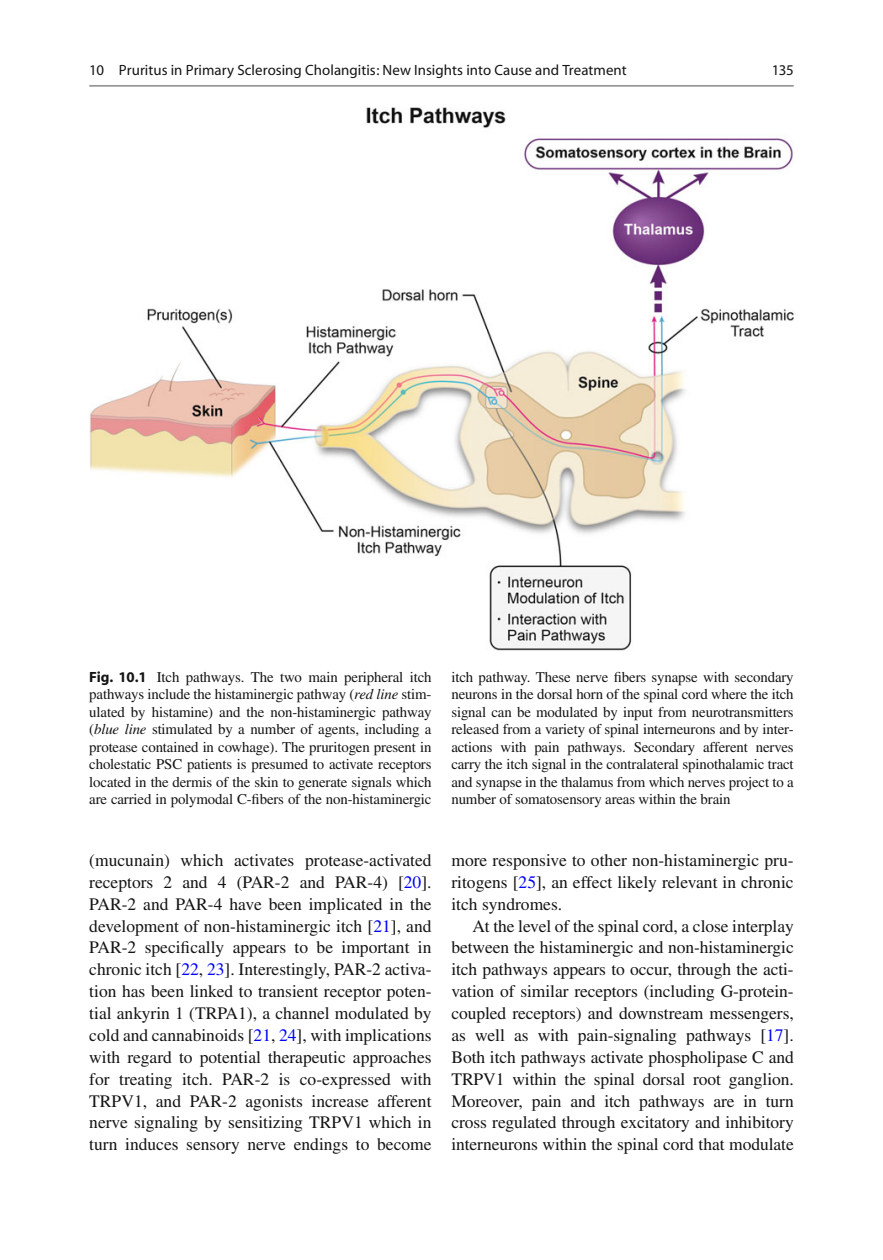
<style>
.page{position:relative;width:883px;height:1260px;background:#fff}
.page>*{position:absolute;margin:0;border:0;box-sizing:border-box;transform-origin:0 0}
.t1{font:17.5px/21.9px "Lbcnkj Times";color:#131413;text-align:justify}
.t2{font:14.88px/17.5px "Lbcnkj Times";letter-spacing:-.01em;color:#131413;text-align:justify}
.t3{font:14.88px "Ygmlld Myriad";color:#131413}
.s1{font-family:"Wwjnbx Myriad";font-weight:700}
.s2{font-family:"Kyfsqn Times";font-style:italic}
.s3{color:#0000fa}
</style>
<div class="page">
<img style="left:89px;top:107px;width:705px;height:543px">
<hr style="left:89px;top:85px;width:705px;height:2px;background:#989898">
<p class="t3" style="left:89px;top:64px;width:539px">10 Pruritus in Primary Sclerosing Cholangitis: New Insights into Cause and Treatment</p>
<p class="t3" style="left:772px;top:64px;width:23px">135</p>
<p class="t2" style="left:89px;top:669px;width:344px"><span class="s1">Fig. 10.1</span> Itch pathways. The two main peripheral itch pathways include the histaminergic pathway ( <span class="s2">red line</span> stim&shy;ulated by histamine) and the non-histaminergic pathway ( <span class="s2">blue line</span> stimulated by a number of agents, including a protease contained in cowhage). The pruritogen present in cholestatic PSC patients is presumed to activate receptors located in the dermis of the skin to generate signals which are carried in polymodal C-fibers of the non- histaminergic</p>
<p class="t2" style="left:451px;top:669px;width:344px">itch pathway. These nerve fibers synapse with secondary neurons in the dorsal horn of the spinal cord where the itch signal can be modulated by input from neurotransmitters released from a variety of spinal interneurons and by inter&shy;actions with pain pathways. Secondary afferent nerves carry the itch signal in the contralateral spinothalamic tract and synapse in the thalamus from which nerves project to a number of somatosensory areas within the brain</p>
<p class="t1" style="left:89px;top:851px;width:344px">(mucunain) which activates protease-activated receptors 2 and 4 (PAR-2 and PAR-4) [ <span class="s3">20</span> ].<br>PAR-2 and PAR-4 have been implicated in the development of non-histaminergic itch [ <span class="s3">21</span> ], and PAR-2 specifically appears to be important in chronic itch [ <span class="s3">22</span> , <span class="s3">23</span> ]. Interestingly, PAR-2 activa&shy;tion has been linked to transient receptor poten&shy;tial ankyrin 1 (TRPA1), a channel modulated by cold and cannabinoids [ <span class="s3">21</span> , <span class="s3">24</span> ], with implications with regard to potential therapeutic approaches for treating itch. PAR-2 is co-expressed with TRPV1, and PAR-2 agonists increase afferent nerve signaling by sensitizing TRPV1 which in turn induces sensory nerve endings to become</p>
<p class="t1" style="left:451px;top:851px;width:344px">more responsive to other non-histaminergic pru&shy;ritogens [ <span class="s3">25</span> ], an effect likely relevant in chronic itch syndromes.</p>
<p class="t1" style="left:451px;top:916px;width:344px;text-indent:21px">At the level of the spinal cord, a close interplay between the histaminergic and non- histaminergic itch pathways appears to occur, through the acti&shy;vation of similar receptors (including G-protein&shy;coupled receptors) and downstream messengers, as well as with pain- signaling pathways [ <span class="s3">17</span> ].<br>Both itch pathways activate phospholipase C and TRPV1 within the spinal dorsal root ganglion.<br>Moreover, pain and itch pathways are in turn cross regulated through excitatory and inhibitory interneurons within the spinal cord that modulate</p>
</div>
